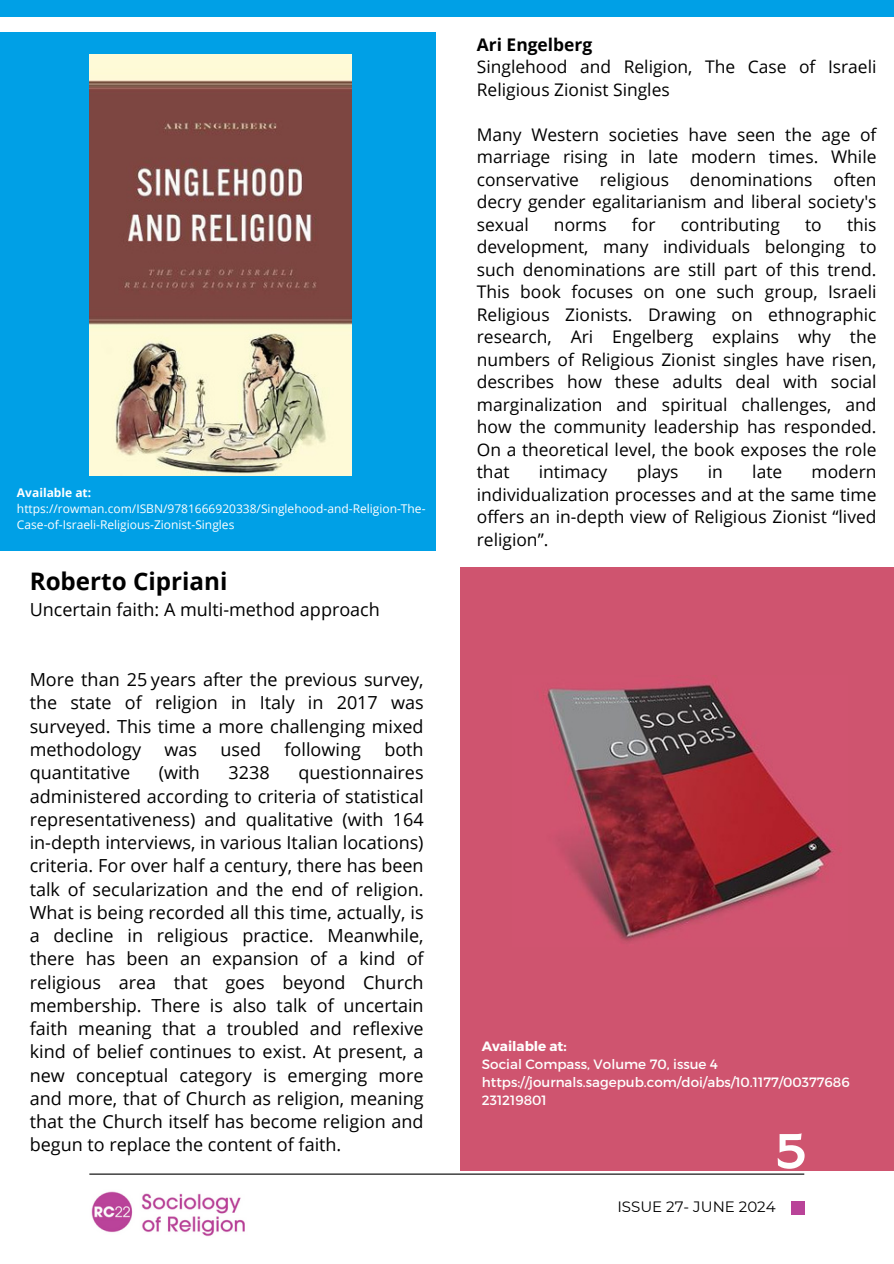
<style>
.page{position:relative;width:894px;height:1264px;background:#fff}
.page>*{position:absolute;margin:0;border:0;box-sizing:border-box;transform-origin:0 0}
.t1{font:52.5px "Hammersmith One";color:#fefffe}
.t2{font:700 24.15px "Open Sans";color:#000}
.t3{font:18px/23.2px "Open Sans";color:#000;text-align:justify}
.t4{font:17.4px/22.5px "Open Sans";color:#000;text-align:justify}
.t5{font:15px "Montserrat";color:#000}
.t6{font:13.5px/18px "Montserrat";color:#fefffe}
.t7{font:12px/16px "Open Sans";color:#fff}
.t8{font:700 12px "Open Sans";color:#fff}
.s1{font-weight:700}
</style>
<div class="page">
<img style="left:89px;top:1174px;width:169px;height:63px">
<hr style="left:89px;top:1173px;width:715px;height:1px;background:#000">
<div style="left:790px;top:1201px;width:14px;height:14px;background:#b94398"></div>
<div style="left:0;top:0;width:893px;height:16px;background:#00a0e6"></div>
<div style="left:0;top:32px;width:435px;height:518px;background:#00a0e6"></div>
<img style="left:89px;top:55px;width:262px;height:421px">
<div style="left:459px;top:567px;width:434px;height:603px;background:#cf546f"></div>
<img style="left:547px;top:684px;width:287px;height:258px">
<h1 class="t8" style="left:17px;top:484px;width:76px">Available at:</h1>
<p class="t7" style="left:17px;top:500px;width:410px">https://rowman.com/ISBN/9781666920338/Singlehood-and-Religion-The-<br>Case-of-Israeli-Religious-Zionist-Singles</p>
<h3 class="t2" style="left:30px;top:564px;width:199px">Roberto Cipriani</h3>
<h3 class="t3" style="left:30px;top:597px;width:351px">Uncertain faith: A multi-method approach</h3>
<p class="t3" style="left:30px;top:667px;width:395px">More than 25 years after the previous survey, the state of religion in Italy in 2017 was surveyed. This time a more challenging mixed methodology</p>
<p class="t3" style="left:164px;top:737px;width:34px">was</p>
<p class="t3" style="left:220px;top:737px;width:42px">used</p>
<p class="t3" style="left:284px;top:737px;width:78px">following</p>
<p class="t3" style="left:384px;top:737px;width:41px">both</p>
<p class="t3" style="left:30px;top:760px;width:102px">quantitative</p>
<p class="t3" style="left:159px;top:760px;width:43px">(with</p>
<p class="t3" style="left:228px;top:760px;width:43px">3238</p>
<p class="t3" style="left:30px;top:760px;width:395px;text-indent:268px">questionnaires administered according to criteria of statistical representativeness) and qualitative (with 164 in-depth interviews, in various Italian locations) criteria. For over half a century, there has been talk of secularization and the end of religion.<br>What is being recorded all this time, actually, is a decline in religious practice. Meanwhile, there has been an expansion of a kind of religious area that goes beyond Church membership. There is also talk of uncertain faith meaning that a troubled and reflexive kind of belief continues to exist. At present, a new conceptual category is emerging more and more, that of Church as religion, meaning that the Church itself has become religion and begun to replace the content of faith.</p>
<h1 class="t4" style="left:476px;top:33px;width:401px;text-align:left"><span class="s1">Ari Engelberg<br></span>Singlehood and Religion, The Case of Israeli<br>Religious Zionist Singles</h1>
<h1 class="t4" style="left:476px;top:123px;width:401px">Many Western societies have seen the age of marriage rising in late modern times. While conservative religious denominations often decry gender egalitarianism and liberal society's sexual</h1>
<h1 class="t4" style="left:554px;top:213px;width:54px">norms</h1>
<h1 class="t4" style="left:631px;top:213px;width:25px">for</h1>
<h1 class="t4" style="left:680px;top:213px;width:101px">contributing</h1>
<h1 class="t4" style="left:804px;top:213px;width:18px">to</h1>
<h1 class="t4" style="left:476px;top:213px;width:401px;text-indent:370px">this development, many individuals belonging to such denominations are still part of this trend.<br>This book focuses on one such group, Israeli Religious Zionists. Drawing on ethnographic research, Ari Engelberg explains why the numbers of Religious Zionist singles have risen, describes how these adults deal with social marginalization and spiritual challenges, and how the community leadership has responded.<br>On a theoretical level, the book exposes the role that</h1>
<h1 class="t4" style="left:476px;top:460px;width:401px;text-indent:334px">modern individualization processes and at the same time offers an in-depth view of Religious Zionist “lived religion”.</h1>
<h1 class="t4" style="left:538px;top:460px;width:70px">intimacy</h1>
<h1 class="t4" style="left:636px;top:460px;width:43px">plays</h1>
<h1 class="t4" style="left:707px;top:460px;width:17px">in</h1>
<h1 class="t4" style="left:752px;top:460px;width:31px">late</h1>
<h2 class="t6" style="left:481px;top:1036px;width:369px"><span class="s1">Available at:<br></span>Social Compass, Volume 70, issue 4 https://journals.sagepub.com/doi/abs/10.1177/00377686<br>231219801</h2>
<h1 class="t1" style="left:773px;top:1120px;width:36px">5</h1>
<p class="t5" style="left:617px;top:1197px;width:160px">ISSUE 27- JUNE 2024</p>
</div>
